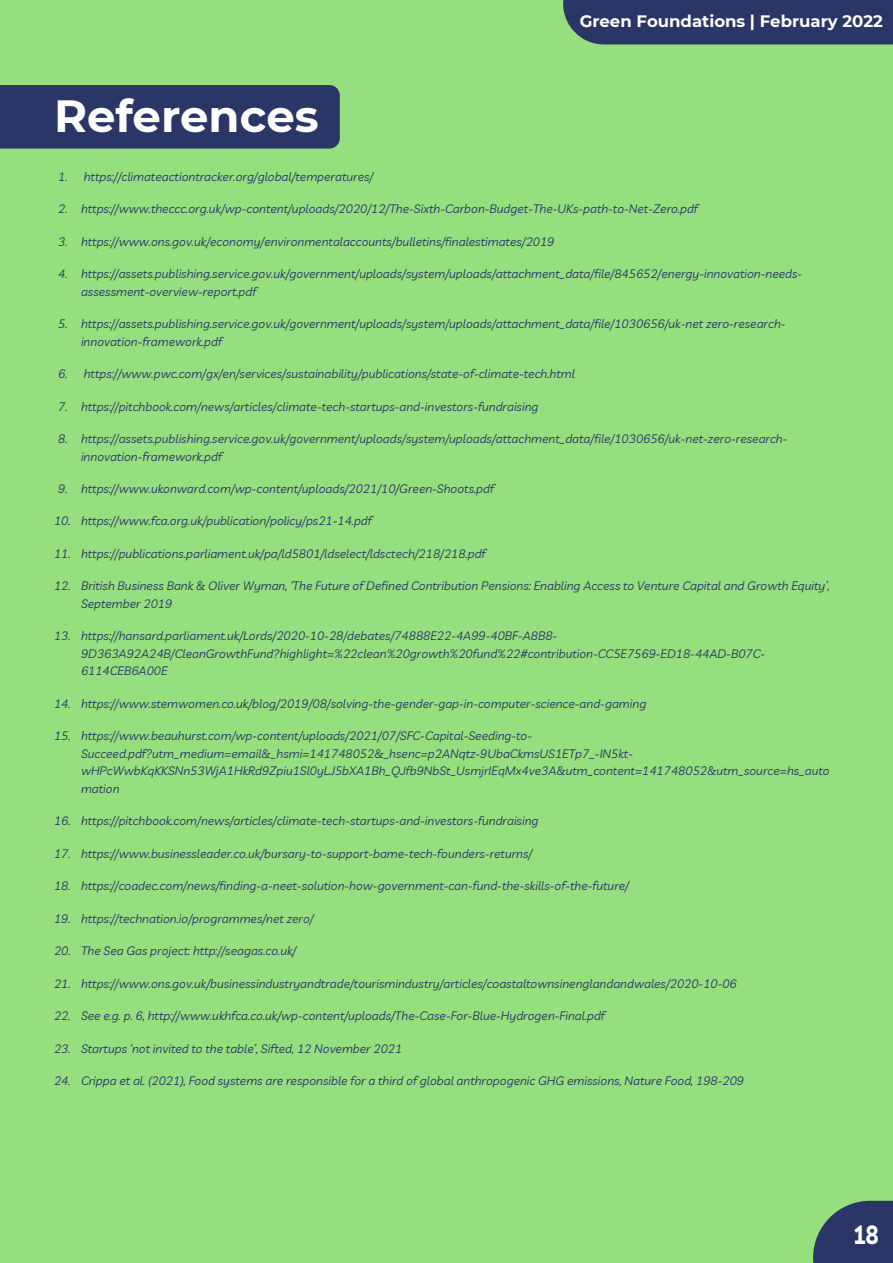
<style>
.page{position:relative;width:893px;height:1263px;background:#95df7e}
.page>*{position:absolute;margin:0;border:0;box-sizing:border-box;transform-origin:0 0}
.t1{font:700 45px "Montserrat";color:#fff}
.t2{font:700 26.25px "Livvic";color:#fff;scale:.81 1}
.t3{font:700 16.5px "Montserrat";color:#fff}
.t4{font:italic 12px/17.4px "Livvic";color:#2a3665}
</style>
<div class="page">
<div style="left:563px;top:0;width:330px;height:44px;background:#2a3665"></div>
<svg style="left:813px;top:1201px;width:80px;height:62px;background:#384d68"></svg>
<div style="left:0;top:85px;width:340px;height:64px;background:#2a3665"></div>
<h3 class="t3" style="left:580px;top:11px;width:305px">Green Foundations | February 2022</h3>
<h1 class="t1" style="left:54px;top:88px;width:266px">References</h1>
<p class="t4" style="left:58px;top:168px;width:317px">1. https://climateactiontracker.org/global/temperatures/</p>
<p class="t4" style="left:58px;top:200px;width:641px">2. https://www.theccc.org.uk/wp-content/uploads/2020/12/The-Sixth-Carbon-Budget-The-UKs-path-to-Net-Zero.pdf</p>
<p class="t4" style="left:58px;top:232px;width:498px">3. https://www.ons.gov.uk/economy/environmentalaccounts/bulletins/finalestimates/2019</p>
<p class="t4" style="left:81px;top:265px;width:723px;text-indent:-23px">4. https://assets.publishing.service.gov.uk/government/uploads/system/uploads/attachment_data/file/845652/energy-innovation-needs&shy;assessment-overview-report.pdf</p>
<p class="t4" style="left:81px;top:315px;width:706px;text-indent:-23px">5. https://assets.publishing.service.gov.uk/government/uploads/system/uploads/attachment_data/file/1030656/uk-net zero-research&shy;innovation-framework.pdf</p>
<p class="t4" style="left:58px;top:365px;width:518px">6. https://www.pwc.com/gx/en/services/sustainability/publications/state-of-climate-tech.html</p>
<p class="t4" style="left:58px;top:397px;width:482px">7. https://pitchbook.com/news/articles/climate-tech-startups-and-investors-fundraising</p>
<p class="t4" style="left:81px;top:430px;width:708px;text-indent:-23px">8. https://assets.publishing.service.gov.uk/government/uploads/system/uploads/attachment_data/file/1030656/uk-net-zero-research&shy;innovation-framework.pdf</p>
<p class="t4" style="left:58px;top:480px;width:437px">9. https://www.ukonward.com/wp-content/uploads/2021/10/Green-Shoots.pdf</p>
<p class="t4" style="left:54px;top:512px;width:319px">10. https://www.fca.org.uk/publication/policy/ps21-14.pdf</p>
<p class="t4" style="left:54px;top:545px;width:433px">11. https://publications.parliament.uk/pa/ld5801/ldselect/ldsctech/218/218.pdf</p>
<p class="t4" style="left:81px;top:577px;width:750px;text-indent:-27px">12. British Business Bank &amp; Oliver Wyman, ‘The Future of Defined Contribution Pensions: Enabling Access to Venture Capital and Growth Equity’,<br>September 2019</p>
<p class="t4" style="left:81px;top:627px;width:686px;text-indent:-27px">13. https://hansard.parliament.uk/Lords/2020-10-28/debates/74888E22-4A99-40BF-A8B8-<br>9D363A92A24B/CleanGrowthFund?highlight=%22clean%20growth%20fund%22#contribution-CC5E7569-ED18-44AD-B07C-<br>6114CEB6A00E</p>
<p class="t4" style="left:54px;top:694px;width:594px">14. https://www.stemwomen.co.uk/blog/2019/08/solving-the-gender-gap-in-computer-science-and-gaming</p>
<p class="t4" style="left:81px;top:727px;width:750px;text-indent:-27px">15. https://www.beauhurst.com/wp-content/uploads/2021/07/SFC-Capital-Seeding-to-Succeed.pdf?utm_medium=email&amp;_hsmi=141748052&amp;_hsenc=p2ANqtz-9UbaCkmsUS1ETp7_-IN5kt&shy;wHPcWwbKqKKSNn53WjA1HkRd9Zpiu1Sl0yLJ5bXA1Bh_QJfb9NbSt_UsmjrIEqMx4ve3A&amp;utm_content=141748052&amp;utm_source=hs_auto mation</p>
<p class="t4" style="left:54px;top:812px;width:486px">16. https://pitchbook.com/news/articles/climate-tech-startups-and-investors-fundraising</p>
<p class="t4" style="left:54px;top:844px;width:480px">17. https://www.businessleader.co.uk/bursary-to-support-bame-tech-founders-returns/</p>
<p class="t4" style="left:54px;top:877px;width:577px">18. https://coadec.com/news/finding-a-neet-solution-how-government-can-fund-the-skills-of-the-future/</p>
<p class="t4" style="left:54px;top:909px;width:261px">19. https://technation.io/programmes/net zero/</p>
<p class="t4" style="left:54px;top:942px;width:244px">20. The Sea Gas project: http://seagas.co.uk/</p>
<p class="t4" style="left:54px;top:974px;width:684px">21. https://www.ons.gov.uk/businessindustryandtrade/tourismindustry/articles/coastaltownsinenglandandwales/2020-10-06</p>
<p class="t4" style="left:54px;top:1007px;width:552px">22. See e.g. p. 6, http://www.ukhfca.co.uk/wp-content/uploads/The-Case-For-Blue-Hydrogen-Final.pdf</p>
<p class="t4" style="left:54px;top:1039px;width:350px">23. Startups ‘not invited to the table’, Sifted, 12 November 2021</p>
<p class="t4" style="left:54px;top:1072px;width:692px">24. Crippa et al. (2021), Food systems are responsible for a third of global anthropogenic GHG emissions, Nature Food, 198-209</p>
<h2 class="t2" style="left:853px;top:1217px;width:33px">18</h2>
</div>
